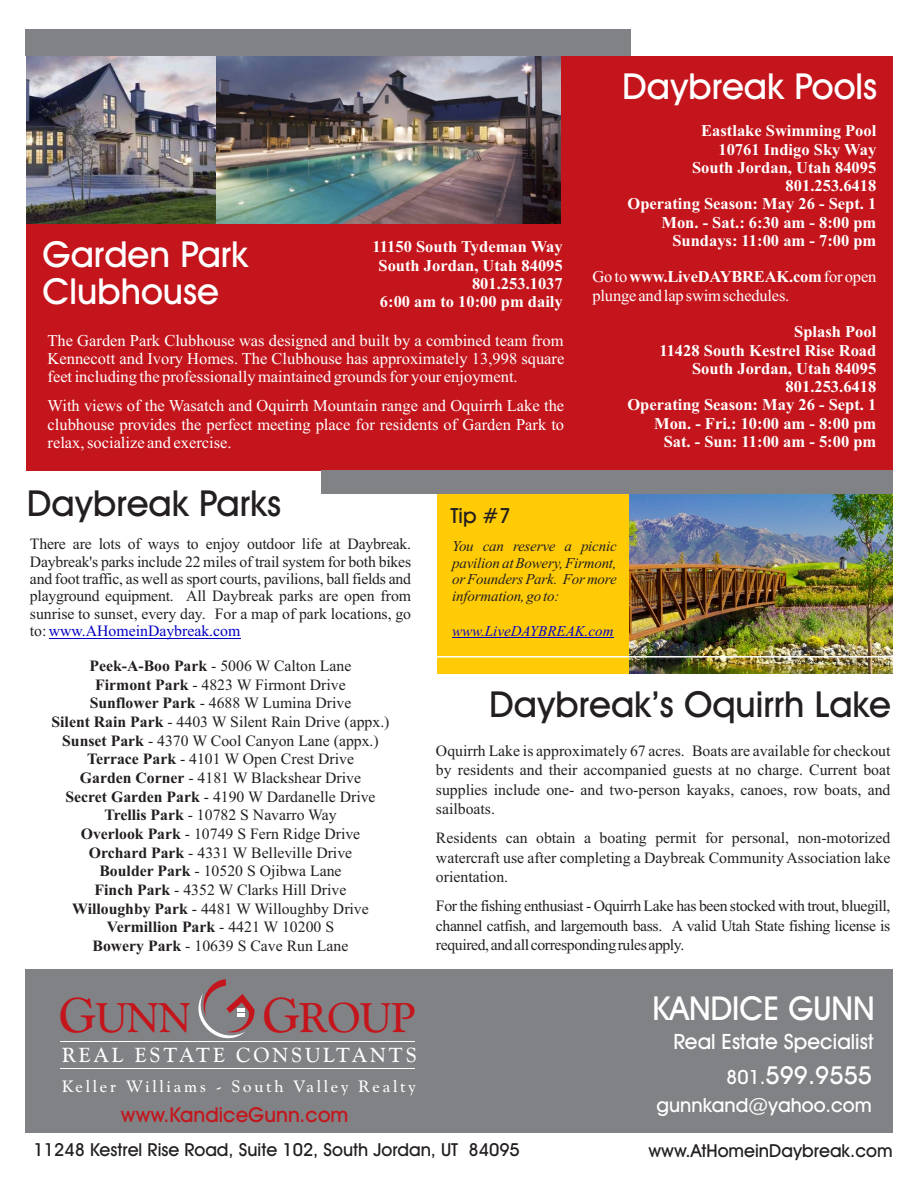
<style>
.page{position:relative;width:918px;height:1188px;background:#fff}
.page>*{position:absolute;margin:0;border:0;box-sizing:border-box;transform-origin:0 0}
.t1{font:41.55px "Goudy Catalogue BT";color:#c4151c}
.t2{font:500 36px "Avant Garde IT Cby BT";color:#231f20}
.t3{font:500 36px "Avant Garde IT Cby BT";color:#fff}
.t4{font:500 33.15px "Avant Garde IT Cby BT";color:#fff;scale:.96 1}
.t5{font:500 24.9px "Avant Garde IT Cby BT";color:#fff}
.t6{font:500 21.15px "Avant Garde IT Cby BT";color:#fff}
.t7{font:500 21px "Avant Garde IT Cby BT";color:#231f20}
.t8{font:500 20.7px "Avant Garde IT Cby BT";color:#c4151c}
.t9{font:20.4px "Goudy Catalogue BT";letter-spacing:.145em;color:#fff}
.t10{font:500 19.65px "Avant Garde IT Cby BT";color:#fff}
.t11{font:500 18px "Avant Garde IT Cby BT";color:#231f20}
.t12{font:16.5px/18.3px "Times New Roman";color:#fff;text-align:justify}
.t13{font:700 16.5px/18.3px "Times New Roman";color:#fff;text-align:right}
.t14{font:16.5px "Goudy Catalogue BT";letter-spacing:.17em;color:#fff}
.t15{font:15.75px/18.6px "Times New Roman";color:#231f20;text-align:justify}
.t16{font:italic 15px/16.6px "Times New Roman";letter-spacing:-.015em;color:#231f20;text-align:justify}
.t17{font:italic 15px "Times New Roman";color:#0000c4}
.s1{font-weight:700}
.s2{color:#0000c4}
.s3{font-size:48.75px}
.s4{font-size:19.65px}
</style>
<div class="page">
<div style="left:437px;top:494px;width:455px;height:180px;background:#ffcb04"></div>
<div style="left:26px;top:56px;width:867px;height:414px;background:#c4151c"></div>
<hr style="left:49px;top:638px;width:191px;height:1px;background:#0000c4">
<hr style="left:452px;top:637px;width:162px;height:1px;background:#0000c4">
<img style="left:215px;top:56px;width:346px;height:167px">
<img style="left:27px;top:56px;width:188px;height:168px">
<div style="left:26px;top:29px;width:605px;height:27px;background:#808285"></div>
<img style="left:630px;top:494px;width:262px;height:179px">
<hr style="left:434px;top:656px;width:467px;height:2px;background:#fff">
<div style="left:321px;top:470px;width:572px;height:24px;background:#808285"></div>
<div style="left:25px;top:970px;width:867px;height:163px;background:#808285"></div>
<hr style="left:60px;top:1041px;width:354px;height:1px;background:#fff">
<hr style="left:60px;top:1068px;width:354px;height:1px;background:#fff">
<svg style="left:198px;top:979px;width:57px;height:60px"></svg>
<h2 class="t3" style="left:42px;top:239px;width:207px">Garden Park</h2>
<h2 class="t3" style="left:42px;top:277px;width:178px">Clubhouse</h2>
<p class="t13" style="left:373px;top:239px;width:192px">11150 South Tydeman Way<br>South Jordan, Utah 84095<br>801.253.1037<br>6:00 am to 10:00 pm daily</p>
<p class="t12" style="left:48px;top:333px;width:518px">The Garden Park Clubhouse was designed and built by a combined team from Kennecott and Ivory Homes. The Clubhouse has approximately 13,998 square feet including the professionally maintained grounds for your enjoyment.</p>
<p class="t12" style="left:48px;top:398px;width:518px">With views of the Wasatch and Oquirrh Mountain range and Oquirrh Lake the clubhouse provides the perfect meeting place for residents of Garden Park to relax, socialize and exercise.</p>
<h2 class="t2" style="left:27px;top:488px;width:256px">Daybreak Parks</h2>
<h3 class="t7" style="left:451px;top:507px;width:62px">Tip #7</h3>
<h2 class="t3" style="left:623px;top:71px;width:256px">Daybreak Pools</h2>
<p class="t13" style="left:628px;top:123px;width:250px">Eastlake Swimming Pool<br>10761 Indigo Sky Way<br>South Jordan, Utah 84095<br>801.253.6418<br>Operating Season: May 26 - Sept. 1<br>Mon. - Sat.: 6:30 am - 8:00 pm<br>Sundays: 11:00 am - 7:00 pm</p>
<p class="t12" style="left:593px;top:269px;width:285px">Go to<span class="s1">www.LiveDAYBREAK.com</span>for open plunge andlapswimschedules.</p>
<p class="t13" style="left:627px;top:324px;width:250px">Splash Pool<br>11428 South Kestrel Rise Road<br>South Jordan, Utah 84095<br>801.253.6418<br>Operating Season: May 26 - Sept. 1<br>Mon. - Fri.: 10:00 am - 8:00 pm<br>Sat. - Sun: 11:00 am - 5:00 pm</p>
<p class="t15" style="left:30px;top:537px;width:383px;line-height:17.4px">There are lots of ways to enjoy outdoor life at Daybreak.<br>Daybreak's parks include 22 miles of trail system for both bikes and foot traffic, as well as sport courts, pavilions, ball fields and playground equipment. All Daybreak parks are open from sunrise to sunset, every day. For a map of park locations, go to:<span class="s2">www.AHomeinDaybreak.com</span></p>
<p class="t15" style="left:52px;top:658px;width:340px;text-align:center"><span class="s1">Peek-A-Boo Park</span> - 5006 W Calton Lane<br><span class="s1">Firmont Park</span> - 4823 W Firmont Drive<br><span class="s1">Sunflower Park</span> - 4688 W Lumina Drive<br><span class="s1">Silent Rain Park</span> - 4403 W Silent Rain Drive (appx.)<br><span class="s1">Sunset Park</span> - 4370 W Cool Canyon Lane (appx.)<br><span class="s1">Terrace Park</span> - 4101 W Open Crest Drive<br><span class="s1">Garden Corner</span> - 4181 W Blackshear Drive<br><span class="s1">Secret Garden Park</span> - 4190 W Dardanelle Drive <span class="s1">Trellis Park</span> - 10782 S Navarro Way<br><span class="s1">Overlook Park</span> - 10749 S Fern Ridge Drive <span class="s1">Orchard Park</span> - 4331 W Belleville Drive<br><span class="s1">Boulder Park</span> - 10520 S Ojibwa Lane<br><span class="s1">Finch Park</span> - 4352 W Clarks Hill Drive<br><span class="s1">Willoughby Park</span> - 4481 W Willoughby Drive <span class="s1">Vermillion Park</span> - 4421 W 10200 S<br><span class="s1">Bowery Park</span> - 10639 S Cave Run Lane</p>
<h1 class="t1" style="left:59px;top:1001px;width:133px"><span class="s3">G</span>UNN</h1>
<h1 class="t1" style="left:263px;top:1001px;width:154px"><span class="s3">G</span>ROUP</h1>
<p class="t9" style="left:62px;top:1047px;width:356px">REAL ESTATE CONSULTANTS</p>
<p class="t14" style="left:62px;top:1079px;width:355px">Keller Williams - South Valley Realty</p>
<h3 class="t8" style="left:121px;top:1106px;width:229px">www.KandiceGunn.com</h3>
<p class="t16" style="left:452px;top:539px;width:166px">You can reserve a picnic pavilion atBowery,Firmont, orFoundersPark. Formore information,goto:</p>
<p class="t17" style="left:452px;top:625px;width:163px">www.LiveDAYBREAK.com</p>
<h2 class="t2" style="left:490px;top:689px;width:403px">Daybreak’s Oquirrh Lake</h2>
<p class="t15" style="left:436px;top:743px;width:456px;line-height:19.2px">Oquirrh Lake is approximately 67 acres. Boats are available for checkout by residents and their accompanied guests at no charge. Current boat supplies include one- and two-person kayaks, canoes, row boats, and sailboats.</p>
<p class="t15" style="left:436px;top:830px;width:456px;line-height:19.2px">Residents can obtain a boating permit for personal, non-motorized watercraft use after completing a Daybreak Community Association lake orientation.</p>
<p class="t15" style="left:436px;top:898px;width:456px;line-height:19.2px">For the fishing enthusiast - Oquirrh Lake has been stocked with trout, bluegill, channel catfish, and largemouth bass. A valid Utah State fishing license is required,andallcorrespondingrulesapply.</p>
<h3 class="t4" style="left:652px;top:995px;width:233px">KANDICE GUNN</h3>
<h3 class="t6" style="left:673px;top:1033px;width:202px">Real Estate Specialist</h3>
<h3 class="t5" style="left:726px;top:1065px;width:147px"><span class="s4">801.</span>599.9555</h3>
<p class="t10" style="left:657px;top:1097px;width:217px">gunnkand@yahoo.com</p>
<p class="t11" style="left:34px;top:1142px;width:488px">11248 Kestrel Rise Road, Suite 102, South Jordan, UT 84095</p>
<p class="t11" style="left:648px;top:1144px;width:246px">www.AtHomeinDaybreak.com</p>
</div>
